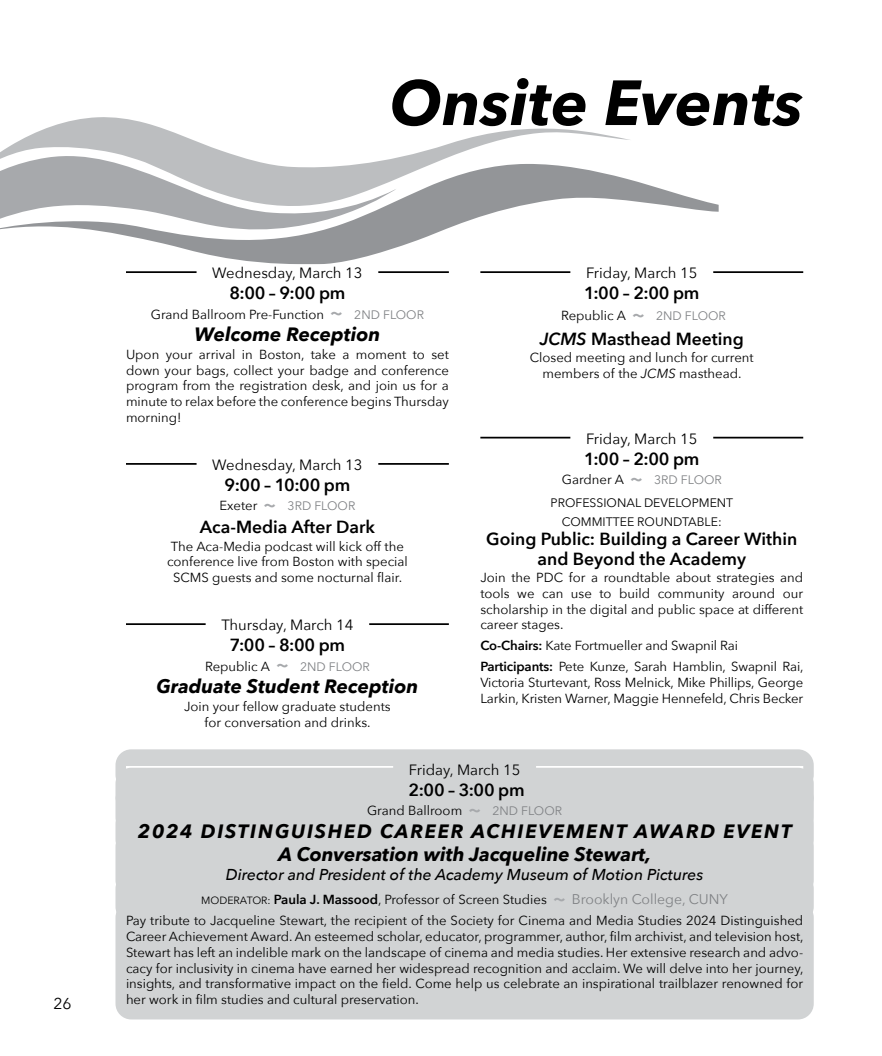
<style>
.page{position:relative;width:882px;height:1056px;background:#fff}
.page>*{position:absolute;margin:0;border:0;box-sizing:border-box;transform-origin:0 0}
.t1{font:italic 700 63px "Avenir Next";color:#000}
.t2{font:italic 700 19.25px/22.8px "Avenir Next";letter-spacing:.085em;color:#000;text-align:center}
.t3{font:italic 700 19.25px "Avenir Next";color:#000}
.t4{font:600 17.5px/19.2px "Avenir Next";color:#000;text-align:center}
.t5{font:italic 500 15.75px "Avenir Next";color:#000}
.t6{font:15.75px "Avenir Next";color:#000}
.t7{font:14.88px "Avenir Next";color:#000}
.t8{font:13.12px/15.8px "Avenir Next";color:#000;text-align:center}
.t9{font:12.25px/19.2px "Avenir Next";color:#000;text-align:center}
.t10{font:12.25px "Avenir Next";color:#808285}
.s1{font-weight:600;font-size:21px;color:#a7a9ac}
.s2{font-size:12.25px;color:#808285}
.s3{font-size:13.12px;color:#000}
.s4{font-style:italic}
.s5{font-weight:600}
.s6{font-size:10.5px}
.s7{font-size:14px;color:#808285}
</style>
<div class="page">
<svg style="left:397px;top:180px;width:322px;height:67px"></svg>
<svg style="left:0;top:213px;width:397px;height:51px"></svg>
<svg style="left:0;top:117px;width:631px;height:96px"></svg>
<hr style="left:126px;top:271px;width:323px;height:2px;background:#000">
<div style="left:197px;top:264px;width:181px;height:14px;background:#fff"></div>
<hr style="left:126px;top:463px;width:323px;height:1px;background:#000">
<div style="left:197px;top:456px;width:181px;height:14px;background:#fff"></div>
<hr style="left:126px;top:623px;width:323px;height:2px;background:#000">
<div style="left:206px;top:616px;width:163px;height:14px;background:#fff"></div>
<hr style="left:480px;top:271px;width:323px;height:2px;background:#000">
<div style="left:570px;top:264px;width:143px;height:14px;background:#fff"></div>
<hr style="left:480px;top:436px;width:323px;height:2px;background:#000">
<div style="left:570px;top:429px;width:143px;height:14px;background:#fff"></div>
<div style="left:116px;top:749px;width:698px;height:41px;background:#d1d3d4;border-radius:16px"></div>
<svg style="left:126px;top:766px;width:677px;height:2px"></svg>
<div style="left:393px;top:760px;width:143px;height:14px;background:#d1d3d4"></div>
<div style="left:116px;top:767px;width:698px;height:45px;background:#d1d3d4;border-radius:16px"></div>
<div style="left:116px;top:783px;width:698px;height:50px;background:#d1d3d4;border-radius:16px"></div>
<div style="left:116px;top:807px;width:698px;height:48px;background:#d1d3d4;border-radius:16px"></div>
<div style="left:116px;top:830px;width:698px;height:65px;background:#d1d3d4;border-radius:16px"></div>
<div style="left:116px;top:872px;width:698px;height:50px;background:#d1d3d4;border-radius:16px"></div>
<div style="left:116px;top:901px;width:698px;height:118px;background:#d1d3d4;border-radius:16px"></div>
<h1 class="t1" style="left:390px;top:48px;width:415px">Onsite Events</h1>
<p class="t6" style="left:53px;top:990px;width:20px">26</p>
<p class="t7" style="left:212px;top:260px;width:152px">Wednesday, March 13</p>
<h3 class="t4" style="left:229px;top:283px;width:118px">8:00 – 9:00 pm</h3>
<p class="t8" style="left:151px;top:305px;width:275px">Grand Ballroom Pre-Function <span class="s1">~</span> <span class="s2">2ND FLOOR</span></p>
<h2 class="t3" style="left:195px;top:318px;width:187px">Welcome Reception</h2>
<p class="t8" style="left:126px;top:346px;width:324px;text-align:justify">Upon your arrival in Boston, take a moment to set down your bags, collect your badge and conference program from the registration desk, and join us for a minute to relax before the conference begins Thursday morning!</p>
<p class="t7" style="left:212px;top:452px;width:152px">Wednesday, March 13</p>
<h3 class="t4" style="left:225px;top:475px;width:127px">9:00 – 10:00 pm</h3>
<p class="t10" style="left:220px;top:495px;width:137px"><span class="s3">Exeter</span> <span class="s1">~</span> 3RD FLOOR</p>
<h3 class="t4" style="left:200px;top:517px;width:177px">Aca-Media After Dark</h3>
<p class="t8" style="left:167px;top:537px;width:242px">The Aca-Media podcast will kick off the conference live from Boston with special<br>SCMS guests and some nocturnal flair.</p>
<p class="t7" style="left:221px;top:612px;width:134px">Thursday, March 14</p>
<h3 class="t4" style="left:230px;top:635px;width:117px">7:00 – 8:00 pm</h3>
<p class="t8" style="left:205px;top:657px;width:166px">Republic A <span class="s1">~</span> <span class="s2">2ND FLOOR</span></p>
<h2 class="t3" style="left:157px;top:669px;width:263px">Graduate Student Reception</h2>
<p class="t8" style="left:184px;top:697px;width:208px">Join your fellow graduate students for conversation and drinks.</p>
<p class="t7" style="left:586px;top:260px;width:113px">Friday, March 15</p>
<h3 class="t4" style="left:584px;top:283px;width:117px">1:00 – 2:00 pm</h3>
<p class="t8" style="left:561px;top:307px;width:166px">Republic A <span class="s1">~</span> <span class="s2">2ND FLOOR</span></p>
<h3 class="t4" style="left:540px;top:328px;width:205px"><span class="s4">JCMS</span> Masthead Meeting</h3>
<p class="t8" style="left:530px;top:349px;width:225px">Closed meeting and lunch for current members of the <span class="s4">JCMS</span> masthead.</p>
<p class="t7" style="left:586px;top:426px;width:113px">Friday, March 15</p>
<h3 class="t4" style="left:584px;top:448px;width:117px">1:00 – 2:00 pm</h3>
<p class="t8" style="left:562px;top:471px;width:162px">Gardner A <span class="s1">~</span> <span class="s2">3RD FLOOR</span></p>
<p class="t9" style="left:551px;top:492px;width:184px">PROFESSIONAL DEVELOPMENT<br>COMMITTEE ROUNDTABLE:</p>
<h3 class="t4" style="left:486px;top:529px;width:313px">Going Public: Building a Career Within and Beyond the Academy</h3>
<p class="t8" style="left:480px;top:569px;width:324px;text-align:justify">Join the PDC for a roundtable about strategies and tools we can use to build community around our scholarship in the digital and public space at different career stages.</p>
<p class="t8" style="left:480px;top:634px;width:325px;line-height:21px;text-align:left"><span class="s5">Co-Chairs:</span> Kate Fortmueller and Swapnil Rai<br><span class="s5">Participants:</span> Pete Kunze, Sarah Hamblin, Swapnil Rai,</p>
<p class="t8" style="left:480px;top:674px;width:324px;text-align:left">Victoria Sturtevant, Ross Melnick, Mike Phillips, George<br>Larkin, Kristen Warner, Maggie Hennefeld, Chris Becker</p>
<p class="t7" style="left:409px;top:756px;width:113px">Friday, March 15</p>
<h3 class="t4" style="left:409px;top:779px;width:118px">2:00 – 3:00 pm</h3>
<p class="t8" style="left:367px;top:801px;width:197px">Grand Ballroom <span class="s1">~</span> <span class="s2">2ND FLOOR</span></p>
<h2 class="t2" style="left:138px;top:819px;width:655px">2024 DISTINGUISHED CAREER ACHIEVEMENT AWARD EVENT<br>A Conversation with Jacqueline Stewart,</h2>
<p class="t5" style="left:226px;top:860px;width:479px">Director and President of the Academy Museum of Motion Pictures</p>
<p class="t8" style="left:126px;top:888px;width:679px;line-height:21px"><span class="s6">MODERATOR:</span> <span class="s5">Paula J. Massood</span>, Professor of Screen Studies <span class="s1">~</span> <span class="s7">Brooklyn College, CUNY<br></span>Pay tribute to Jacqueline Stewart, the recipient of the Society for Cinema and Media Studies 2024 Distinguished</p>
<p class="t8" style="left:126px;top:927px;width:679px;text-align:justify">Career Achievement Award. An esteemed scholar, educator, programmer, author, film archivist, and television host, Stewart has left an indelible mark on the landscape of cinema and media studies. Her extensive research and advo&shy;cacy for inclusivity in cinema have earned her widespread recognition and acclaim. We will delve into her journey, insights, and transformative impact on the field. Come help us celebrate an inspirational trailblazer renowned for her work in film studies and cultural preservation.</p>
</div>
